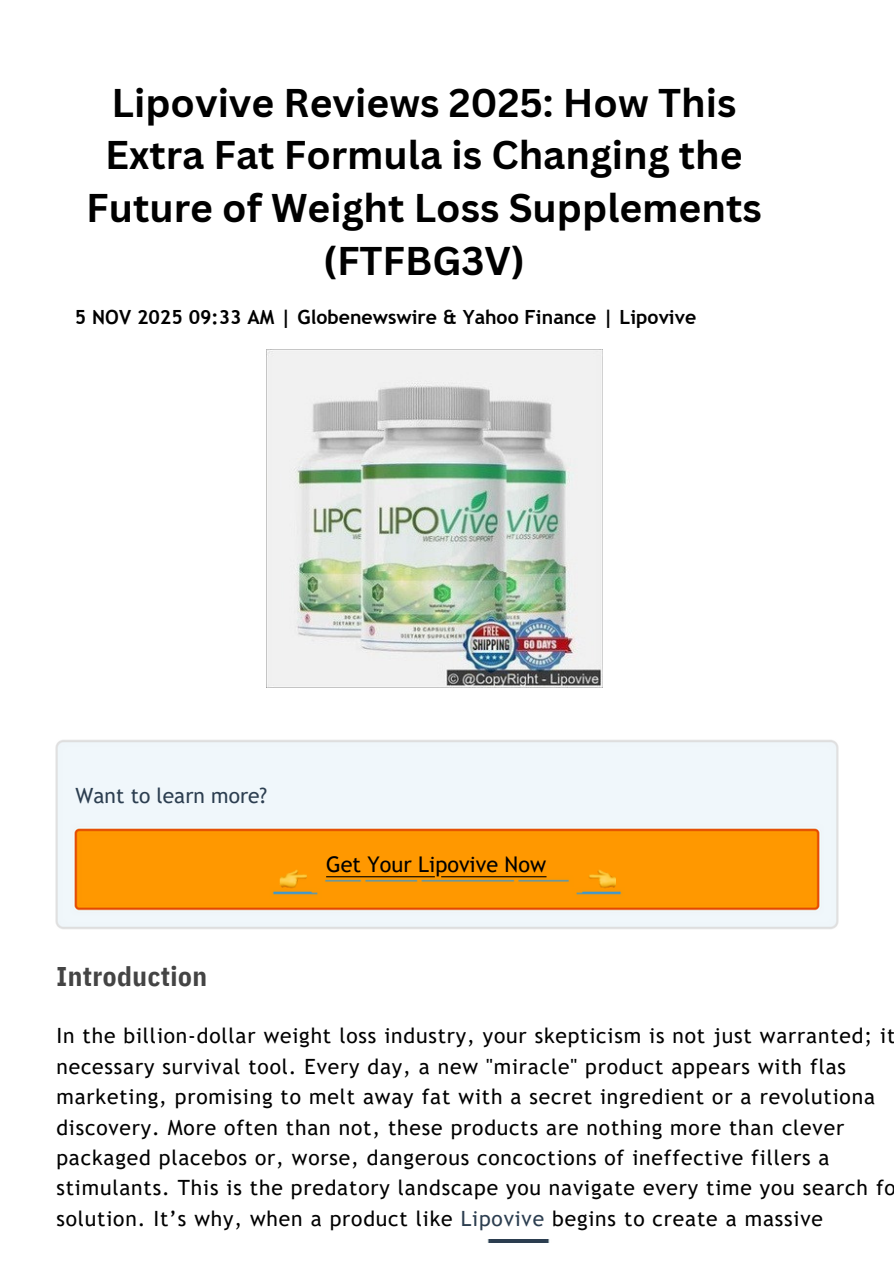
<style>
.page{position:relative;width:894px;height:1264px;background:#fff}
.page>*{position:absolute;margin:0;border:0;box-sizing:border-box;transform-origin:0 0}
.t1{font:700 39px/52.9px "Canva Sans";color:#000;text-align:center}
.t2{font:700 27px "IBM Plex Sans Cond";letter-spacing:.02em;color:#444}
.t3{font:21.6px "Trebuchet MS";color:#000}
.t4{font:21px/30.5px "Trebuchet MS";letter-spacing:.04em;color:#000}
.t5{font:21px "Trebuchet MS";color:#2c3e50}
.t6{font:700 19.5px "Trebuchet MS";color:#000}
.s1{color:#2c3e50}
</style>
<div class="page">
<img style="left:55px;top:740px;width:784px;height:189px">
<img style="left:266px;top:349px;width:336px;height:338px">
<img style="left:280px;top:864px;width:27px;height:27px">
<img style="left:588px;top:864px;width:27px;height:27px">
<hr style="left:326px;top:876px;width:220px;height:1px;background:#000">
<img style="left:487px;top:1239px;width:63px;height:2px">
<h1 class="t1" style="left:86px;top:75px;width:677px">Lipovive Reviews 2025: How This<br>Extra Fat Formula is Changing the<br>Future of Weight Loss Supplements (FTFBG3V)</h1>
<p class="t6" style="left:75px;top:305px;width:622px">5 NOV 2025 09:33 AM | Globenewswire &amp; Yahoo Finance | Lipovive</p>
<p class="t5" style="left:76px;top:783px;width:193px">Want to learn more?</p>
<p class="t2" style="left:56px;top:958px;width:152px">Introduction</p>
<p class="t3" style="left:326px;top:852px;width:221px">Get Your Lipovive Now</p>
<p class="t4" style="left:56px;top:1020px;width:840px">In the billion-dollar weight loss industry, your skepticism is not just warranted; it necessary survival tool. Every day, a new "miracle" product appears with flas marketing, promising to melt away fat with a secret ingredient or a revolutiona discovery. More often than not, these products are nothing more than clever packaged placebos or, worse, dangerous concoctions of ineffective fillers a stimulants. This is the predatory landscape you navigate every time you search fo solution. It’s why, when a product like <span class="s1">Lipovive</span> begins to create a massive</p>
</div>
